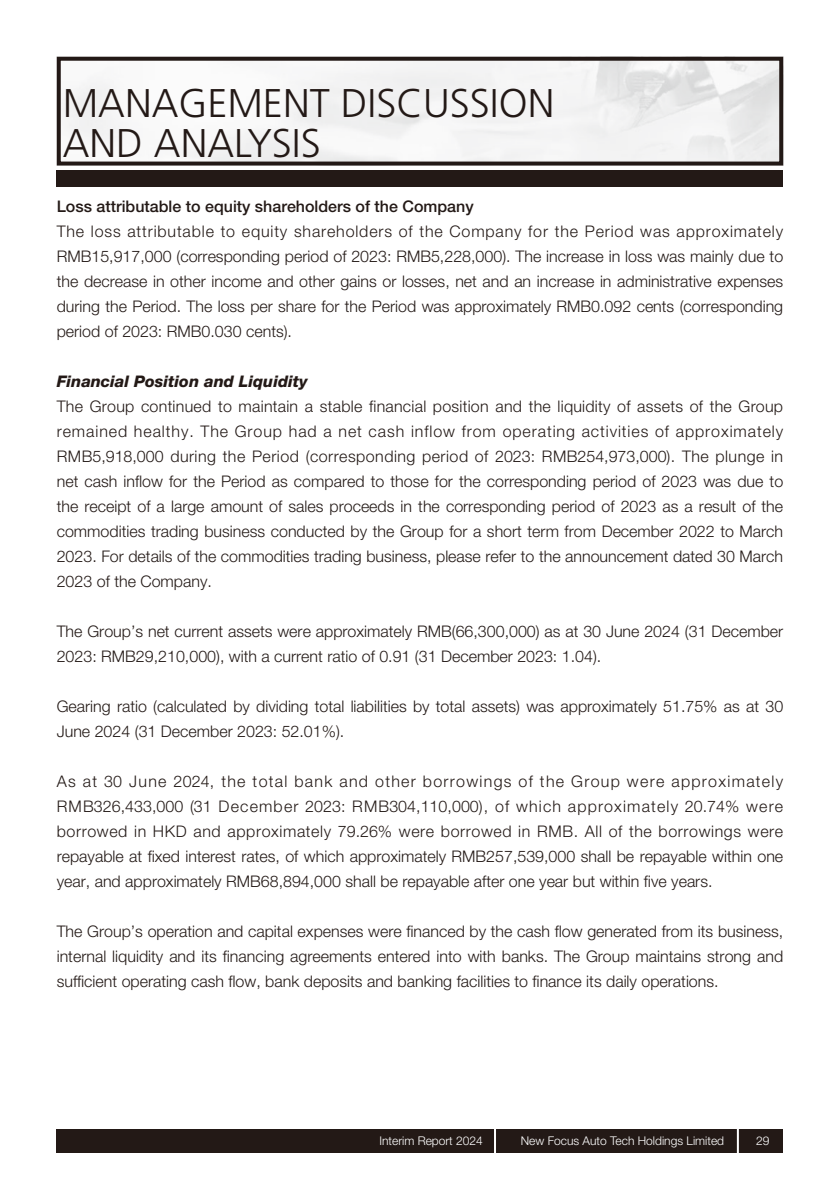
<style>
.page{position:relative;width:840px;height:1191px;background:#fff}
.page>*{position:absolute;margin:0;border:0;box-sizing:border-box;transform-origin:0 0}
.t1{font:300 40px/40px "Frutiger LT Std";color:#231916}
.t2{font:300 16px/25px "Helvetica Neue LT Std";color:#231916;text-align:justify}
.t3{font:500 16px "Helvetica Neue LT Std";color:#231916}
.t4{font:italic 800 16px "Helvetica Neue LT Std";color:#231916}
.t5{font:300 12px "Helvetica Neue LT Std";color:#fff}
</style>
<div class="page">
<div style="left:57px;top:1128px;width:725px;height:24px;background:#231916"></div>
<hr style="left:736px;top:1126px;width:2px;height:29px;background:#fff">
<hr style="left:493px;top:1126px;width:2px;height:28px;background:#fff">
<div style="left:57px;top:57px;width:725px;height:108px;border:4px solid #231916"></div>
<div style="left:57px;top:170px;width:725px;height:16px;background:#231916"></div>
<h1 class="t1" style="left:63px;top:85px;width:493px">MANAGEMENT DISCUSSION<br>AND ANALYSIS</h1>
<p class="t3" style="left:57px;top:200px;width:418px">Loss attributable to equity shareholders of the Company</p>
<p class="t2" style="left:57px;top:220px;width:727px">The loss attributable to equity shareholders of the Company for the Period was approximately RMB15,917,000 (corresponding period of 2023: RMB5,228,000). The increase in loss was mainly due to the decrease in other income and other gains or losses, net and an increase in administrative expenses during the Period. The loss per share for the Period was approximately RMB0.092 cents (corresponding period of 2023: RMB0.030 cents).</p>
<p class="t4" style="left:57px;top:375px;width:252px">Financial Position and Liquidity</p>
<p class="t2" style="left:57px;top:395px;width:727px">The Group continued to maintain a stable financial position and the liquidity of assets of the Group remained healthy. The Group had a net cash inflow from operating activities of approximately RMB5,918,000 during the Period (corresponding period of 2023: RMB254,973,000). The plunge in net cash inflow for the Period as compared to those for the corresponding period of 2023 was due to the receipt of a large amount of sales proceeds in the corresponding period of 2023 as a result of the commodities trading business conducted by the Group for a short term from December 2022 to March 2023. For details of the commodities trading business, please refer to the announcement dated 30 March 2023 of the Company.</p>
<p class="t2" style="left:57px;top:620px;width:727px">The Group’s net current assets were approximately RMB(66,300,000) as at 30 June 2024 (31 December<br>2023: RMB29,210,000), with a current ratio of 0.91 (31 December 2023: 1.04).</p>
<p class="t2" style="left:57px;top:695px;width:727px">Gearing ratio (calculated by dividing total liabilities by total assets) was approximately 51.75% as at 30<br>June 2024 (31 December 2023: 52.01%).</p>
<p class="t2" style="left:57px;top:770px;width:727px">As at 30 June 2024, the total bank and other borrowings of the Group were approximately RMB326,433,000 (31 December 2023: RMB304,110,000), of which approximately 20.74% were borrowed in HKD and approximately 79.26% were borrowed in RMB. All of the borrowings were repayable at fixed interest rates, of which approximately RMB257,539,000 shall be repayable within one year, and approximately RMB68,894,000 shall be repayable after one year but within five years.</p>
<p class="t2" style="left:57px;top:920px;width:727px">The Group’s operation and capital expenses were financed by the cash flow generated from its business, internal liquidity and its financing agreements entered into with banks. The Group maintains strong and sufficient operating cash flow, bank deposits and banking facilities to finance its daily operations.</p>
<p class="t5" style="left:379px;top:1136px;width:105px">Interim Report 2024</p>
<p class="t5" style="left:520px;top:1136px;width:205px">New Focus Auto Tech Holdings Limited</p>
<p class="t5" style="left:755px;top:1136px;width:15px">29</p>
</div>
